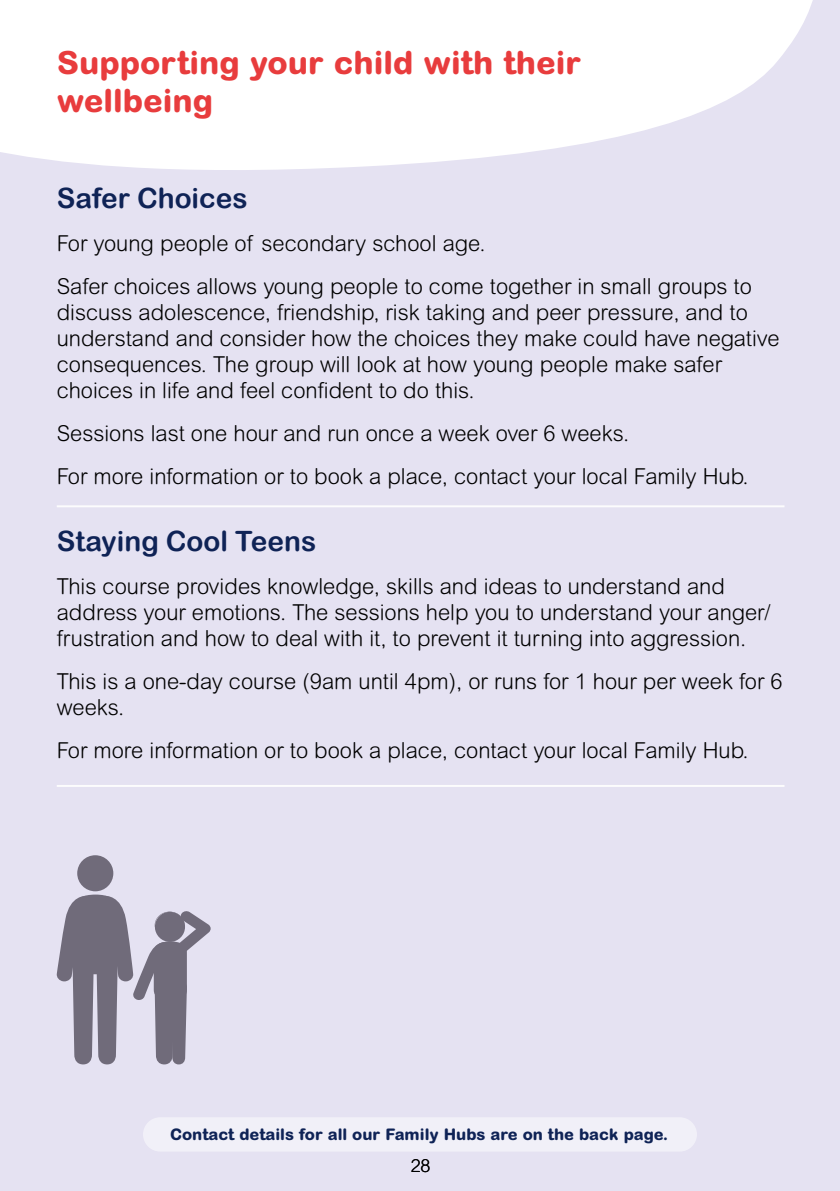
<style>
.page{position:relative;width:840px;height:1191px;background:#fff}
.page>*{position:absolute;margin:0;border:0;box-sizing:border-box;transform-origin:0 0}
.t1{font:800 32px/38px "Arial Rounded MT Std";color:#e83c3d}
.t2{font:28px "Arial Rounded MT Bold";color:#0f2356}
.t3{font:300 22px/26px "Arial Rounded MT Std";color:#000}
.t4{font:300 18px "Arial Rounded MT Std";color:#000}
.t5{font:800 16px "Arial Rounded MT Std";color:#0f2356}
</style>
<div class="page">
<div style="left:0;top:0;width:839px;height:1191px;background:#e5e2f2"></div>
<div style="left:77px;top:855px;width:36px;height:36px;background:#706b7a;border-radius:50%"></div>
<svg style="left:56px;top:894px;width:155px;height:170px"></svg>
<div style="left:143px;top:1117px;width:553px;height:34px;background:#f1f0f8;border-radius:17px"></div>
<svg style="left:0;top:0;width:813px;height:170px;background:#fbfafd"></svg>
<hr style="left:57px;top:505px;width:727px;height:2px;background:#fff">
<hr style="left:57px;top:785px;width:727px;height:2px;background:#fff">
<h1 class="t1" style="left:57px;top:44px;width:525px">Supporting your child with their wellbeing</h1>
<p class="t2" style="left:57px;top:181px;width:192px">Safer Choices</p>
<p class="t3" style="left:57px;top:221px;width:696px;line-height:43px">For young people of secondary school age.<br>Safer choices allows young people to come together in small groups to</p>
<p class="t3" style="left:57px;top:299px;width:723px">discuss adolescence, friendship, risk taking and peer pressure, and to understand and consider how the choices they make could have negative consequences. The group will look at how young people make safer choices in life and feel confident to do this.</p>
<p class="t3" style="left:57px;top:411px;width:693px;line-height:43px">Sessions last one hour and run once a week over 6 weeks.<br>For more information or to book a place, contact your local Family Hub.</p>
<p class="t2" style="left:57px;top:525px;width:261px">Staying Cool Teens</p>
<p class="t3" style="left:57px;top:573px;width:715px">This course provides knowledge, skills and ideas to understand and address your emotions. The sessions help you to understand your anger/ frustration and how to deal with it, to prevent it turning into aggression.</p>
<p class="t3" style="left:57px;top:668px;width:727px">This is a one-day course (9am until 4pm), or runs for 1 hour per week for 6 weeks.</p>
<p class="t3" style="left:57px;top:737px;width:693px">For more information or to book a place, contact your local Family Hub.</p>
<p class="t5" style="left:170px;top:1124px;width:499px">Contact details for all our Family Hubs are on the back page.</p>
<p class="t4" style="left:410px;top:1155px;width:21px">28</p>
</div>
